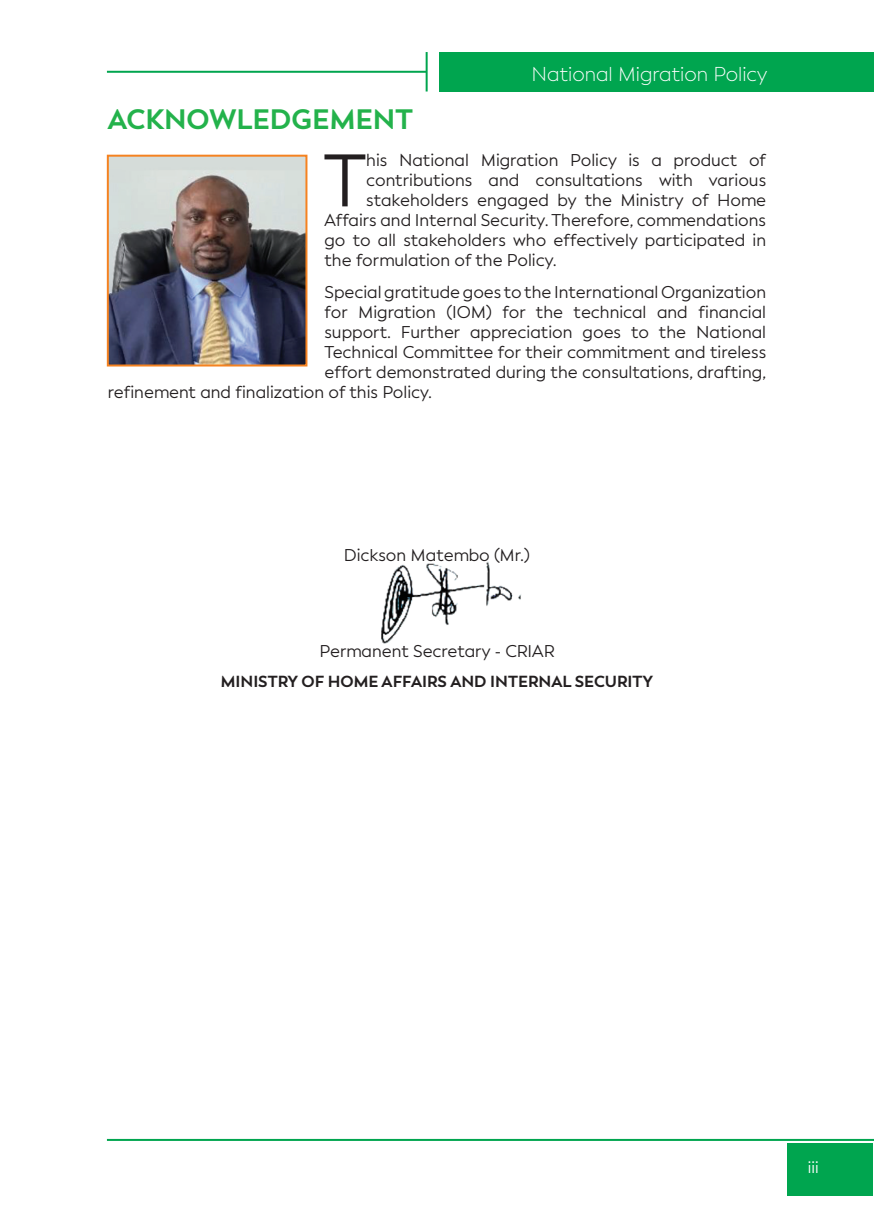
<style>
.page{position:relative;width:874px;height:1225px;background:#fff}
.page>*{position:absolute;margin:0;border:0;box-sizing:border-box;transform-origin:0 0}
._1ST_PARA_NORMAL_2{font:73.8px "Facundo";color:#231f20}
.HEADING_1{font:700 28px "Facundo";color:#23b24b}
.t1{font:300 20px "Facundo";color:#fff}
.NORMAL_2{font:17px "Facundo";color:#231f20}
._1ST_PARA_NORMAL_2-2{font:17px "Facundo";color:#231f20}
.CREDIT_NAME_TITLE{font:700 16px "Facundo";color:#231f20}
.t2{font:16px "Facundo";color:#fff}
</style>
<div class="page">
<div style="left:439px;top:52px;width:434px;height:39px;background:#00a54f"></div>
<hr style="left:425px;top:52px;width:2px;height:39px;background:#00a54f">
<hr style="left:107px;top:71px;width:319px;height:2px;background:#00a54f">
<div style="left:787px;top:1142px;width:85px;height:53px;background:#00a54f"></div>
<hr style="left:107px;top:1139px;width:766px;height:2px;background:#00a54f">
<img style="left:110px;top:158px;width:194px;height:205px">
<div style="left:107px;top:155px;width:200px;height:211px;border:2px solid #f58220"></div>
<img style="left:381px;top:561px;width:140px;height:83px">
<p class="t1" style="left:531px;top:62px;width:237px">National Migration Policy</p>
<p class="HEADING_1" style="left:108px;top:102px;width:306px">ACKNOWLEDGEMENT</p>
<p class="_1ST_PARA_NORMAL_2" style="left:323px;top:138px;width:44px">T</p>
<p class="_1ST_PARA_NORMAL_2-2" style="left:366px;top:151px;width:401px">his National Migration Policy is a product of</p>
<p class="_1ST_PARA_NORMAL_2-2" style="left:366px;top:171px;width:401px">contributions and consultations with various</p>
<p class="_1ST_PARA_NORMAL_2-2" style="left:366px;top:191px;width:401px">stakeholders engaged by the Ministry of Home</p>
<p class="_1ST_PARA_NORMAL_2-2" style="left:324px;top:211px;width:443px">Affairs and Internal Security. Therefore, commendations</p>
<p class="_1ST_PARA_NORMAL_2-2" style="left:324px;top:231px;width:443px">go to all stakeholders who effectively participated in</p>
<p class="_1ST_PARA_NORMAL_2-2" style="left:324px;top:251px;width:233px">the formulation of the Policy.</p>
<p class="NORMAL_2" style="left:324px;top:282px;width:443px">Special gratitude goes to the International Organization</p>
<p class="NORMAL_2" style="left:324px;top:302px;width:443px">for Migration (IOM) for the technical and financial</p>
<p class="NORMAL_2" style="left:324px;top:322px;width:443px">support. Further appreciation goes to the National</p>
<p class="NORMAL_2" style="left:324px;top:342px;width:443px">Technical Committee for their commitment and tireless</p>
<p class="NORMAL_2" style="left:324px;top:362px;width:443px">effort demonstrated during the consultations, drafting,</p>
<p class="NORMAL_2" style="left:108px;top:382px;width:326px">refinement and finalization of this Policy.</p>
<p class="NORMAL_2" style="left:344px;top:545px;width:187px">Dickson Matembo (Mr.)</p>
<p class="NORMAL_2" style="left:319px;top:641px;width:236px">Permanent Secretary - CRIAR</p>
<p class="CREDIT_NAME_TITLE" style="left:221px;top:671px;width:433px">MINISTRY OF HOME AFFAIRS AND INTERNAL SECURITY</p>
<p class="t2" style="left:807px;top:1157px;width:12px">iii</p>
</div>
